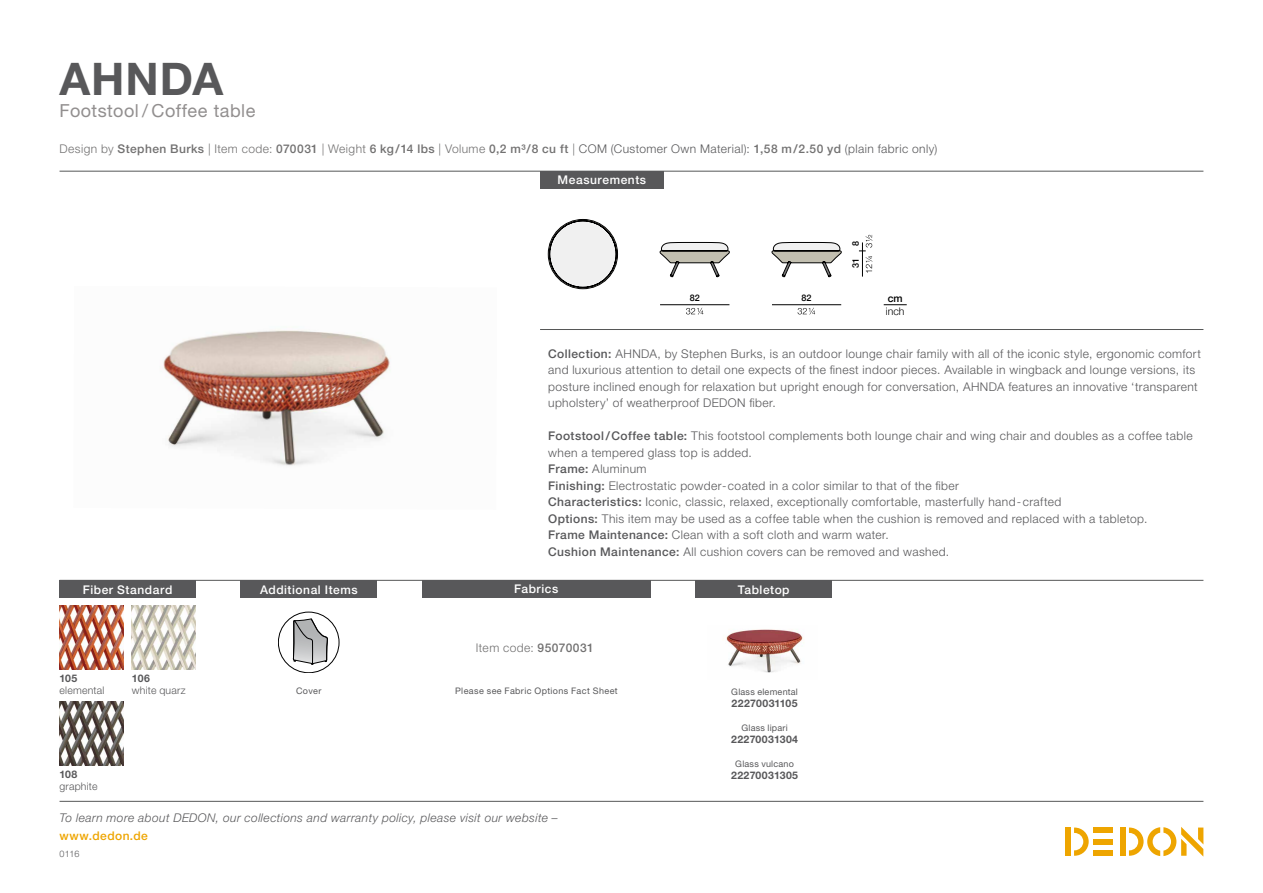
<style>
.page{position:relative;width:1263px;height:893px;background:#fff}
.page>*{position:absolute;margin:0;border:0;box-sizing:border-box;transform-origin:0 0}
.t1{font:700 45px "Helvetica Neue LT";letter-spacing:.02em;color:#58585a}
.t2{font:18px "Helvetica Neue LT";letter-spacing:.025em;color:#928f8f}
.t3{font:300 12px/16.5px "Helvetica Neue LT";letter-spacing:.035em;color:#58585a}
.t4{font:500 12px "Helvetica Neue LT";letter-spacing:.035em;color:#727171}
.t5{font:italic 300 12px "Helvetica Neue LT";letter-spacing:.035em;color:#58585a}
.t6{font:500 12px "Helvetica Neue LT";letter-spacing:.045em;color:#fff}
.t7{font:300 12px "Helvetica Neue LT";letter-spacing:.035em;color:#727171}
.t8{font:500 12px "Helvetica Neue LT";letter-spacing:.035em;color:#eea500}
.t9{font:700 10.5px "Helvetica Neue LT";letter-spacing:.035em;color:#58585a}
.t10{font:300 10.5px "Helvetica Neue LT";letter-spacing:.02em;color:#58585a}
.t11{font:300 10.5px "Helvetica Neue";color:#010101}
.t12{font:500 10.5px "Helvetica Neue";color:#010101}
.t13{font:9px "Helvetica Neue LT";letter-spacing:.025em;color:#58585a}
.t14{font:9px "Helvetica Neue LT";letter-spacing:.045em;color:#58585a}
.t15{font:500 9px "Helvetica Neue";color:#010101}
.t16{font:300 9px "Helvetica Neue LT";color:#58585a}
.s1{font-weight:300}
.s2{font-weight:300;color:#58585a}
.s3{font-weight:500}
</style>
<div class="page">
<div style="left:1120px;top:827px;width:5px;height:29px;background:#eea500"></div>
<div style="left:1094px;top:827px;width:19px;height:6px;background:#eea500"></div>
<div style="left:1094px;top:850px;width:19px;height:6px;background:#eea500"></div>
<div style="left:1094px;top:839px;width:19px;height:5px;background:#eea500"></div>
<svg style="left:1074px;top:827px;width:15px;height:29px"></svg>
<div style="left:1065px;top:827px;width:6px;height:29px;background:#eea500"></div>
<svg style="left:1129px;top:827px;width:74px;height:29px"></svg>
<hr style="left:60px;top:801px;width:1143px;height:1px;background:#565757">
<img style="left:163px;top:330px;width:227px;height:136px">
<img style="left:726px;top:629px;width:78px;height:44px">
<hr style="left:60px;top:580px;width:1143px;height:1px;background:#565757">
<hr style="left:60px;top:171px;width:1143px;height:1px;background:#565757">
<hr style="left:540px;top:329px;width:663px;height:1px;background:#565757">
<div style="left:540px;top:171px;width:124px;height:17px;background:#58585a"></div>
<div style="left:60px;top:580px;width:136px;height:18px;background:#58585a"></div>
<div style="left:422px;top:580px;width:228px;height:17px;background:#58585a"></div>
<div style="left:241px;top:580px;width:136px;height:18px;background:#58585a"></div>
<div style="left:278px;top:612px;width:61px;height:61px;border:1px solid #000;border-radius:50%"></div>
<svg style="left:293px;top:619px;width:35px;height:46px"></svg>
<div style="left:696px;top:580px;width:136px;height:18px;background:#58585a"></div>
<svg style="left:884px;top:304px;width:23px;height:1px"></svg>
<hr style="left:772px;top:304px;width:69px;height:1px;background:#010101">
<svg style="left:798px;top:308px;width:17px;height:7px"></svg>
<hr style="left:862px;top:242px;width:1px;height:35px;background:#010101">
<svg style="left:859px;top:235px;width:13px;height:38px"></svg>
<hr style="left:660px;top:304px;width:69px;height:1px;background:#010101">
<svg style="left:686px;top:308px;width:17px;height:7px"></svg>
<svg style="left:772px;top:242px;width:70px;height:35px"></svg>
<svg style="left:660px;top:242px;width:69px;height:35px"></svg>
<svg style="left:548px;top:219px;width:70px;height:70px"></svg>
<img style="left:60px;top:605px;width:63px;height:64px">
<img style="left:60px;top:702px;width:63px;height:63px">
<img style="left:132px;top:605px;width:64px;height:64px">
<h1 class="t1" style="left:60px;top:51px;width:165px">AHNDA</h1>
<h2 class="t2" style="left:60px;top:100px;width:197px">Footstool / Coffee table</h2>
<p class="t4" style="left:60px;top:142px;width:879px"><span class="s1">Design by</span> Stephen Burks <span class="s1">| Item code:</span> 070031 <span class="s1">| Weight</span> 6 kg/14 lbs <span class="s1">| Volume</span> 0,2 m³/8 cu ft <span class="s1">|</span> <span class="s2">COM (Customer Own Material):</span> 1,58 m/2.50 yd <span class="s2">(plain fabric only)</span></p>
<p class="t6" style="left:558px;top:173px;width:90px">Measurements</p>
<p class="t15" style="left:690px;top:291px;width:12px">82</p>
<p class="t15" style="left:801px;top:291px;width:12px">82</p>
<p class="t15" style="left:848px;top:246px;width:7px;rotate:-90deg">8</p>
<p class="t15" style="left:848px;top:268px;width:12px;rotate:-90deg">31</p>
<p class="t12" style="left:888px;top:289px;width:16px">cm</p>
<p class="t11" style="left:886px;top:302px;width:20px">inch</p>
<p class="t6" style="left:83px;top:582px;width:91px">Fiber Standard</p>
<p class="t9" style="left:60px;top:671px;width:19px">105</p>
<p class="t10" style="left:60px;top:684px;width:46px">elemental</p>
<p class="t9" style="left:132px;top:671px;width:19px">106</p>
<p class="t10" style="left:132px;top:684px;width:55px">white quarz</p>
<p class="t9" style="left:60px;top:768px;width:19px">108</p>
<p class="t10" style="left:60px;top:780px;width:39px">graphite</p>
<p class="t6" style="left:260px;top:582px;width:99px">Additional Items</p>
<p class="t13" style="left:296px;top:686px;width:27px">Cover</p>
<p class="t3" style="left:548px;top:345px;width:654px"><span class="s3">Collection:</span> AHNDA, by Stephen Burks, is an outdoor lounge chair family with all of the iconic style, ergonomic comfort and luxurious attention to detail one expects of the finest indoor pieces. Available in wingback and lounge versions, its posture inclined enough for relaxation but upright enough for conversation, AHNDA features an innovative ‘transparent upholstery’ of weatherproof DEDON fiber.</p>
<p class="t3" style="left:548px;top:427px;width:646px"><span class="s3">Footstool/Coffee table:</span> This footstool complements both lounge chair and wing chair and doubles as a coffee table when a tempered glass top is added.<br><span class="s3">Frame:</span> Aluminum<br><span class="s3">Finishing:</span> Electrostatic powder-coated in a color similar to that of the fiber<br><span class="s3">Characteristics:</span> Iconic, classic, relaxed, exceptionally comfortable, masterfully hand-crafted<br><span class="s3">Options:</span> This item may be used as a coffee table when the cushion is removed and replaced with a tabletop.<br><span class="s3">Frame Maintenance:</span> Clean with a soft cloth and warm water.<br><span class="s3">Cushion Maintenance:</span> All cushion covers can be removed and washed.</p>
<p class="t6" style="left:514px;top:582px;width:46px">Fabrics</p>
<p class="t7" style="left:476px;top:640px;width:119px">Item code: <span class="s3">95070031</span></p>
<p class="t14" style="left:455px;top:685px;width:164px">Please see Fabric Options Fact Sheet</p>
<p class="t6" style="left:738px;top:582px;width:53px">Tabletop</p>
<p class="t13" style="left:731px;top:686px;width:68px">Glass elemental</p>
<p class="t9" style="left:732px;top:697px;width:68px">22270031105</p>
<p class="t13" style="left:741px;top:722px;width:48px">Glass lipari</p>
<p class="t9" style="left:731px;top:733px;width:68px">22270031304</p>
<p class="t13" style="left:735px;top:758px;width:60px">Glass vulcano</p>
<p class="t9" style="left:731px;top:769px;width:68px">22270031305</p>
<p class="t5" style="left:60px;top:811px;width:500px">To learn more about DEDON, our collections and warranty policy, please visit our website –</p>
<p class="t8" style="left:60px;top:829px;width:90px">www.dedon.de</p>
<p class="t16" style="left:60px;top:848px;width:21px">0116</p>
</div>
